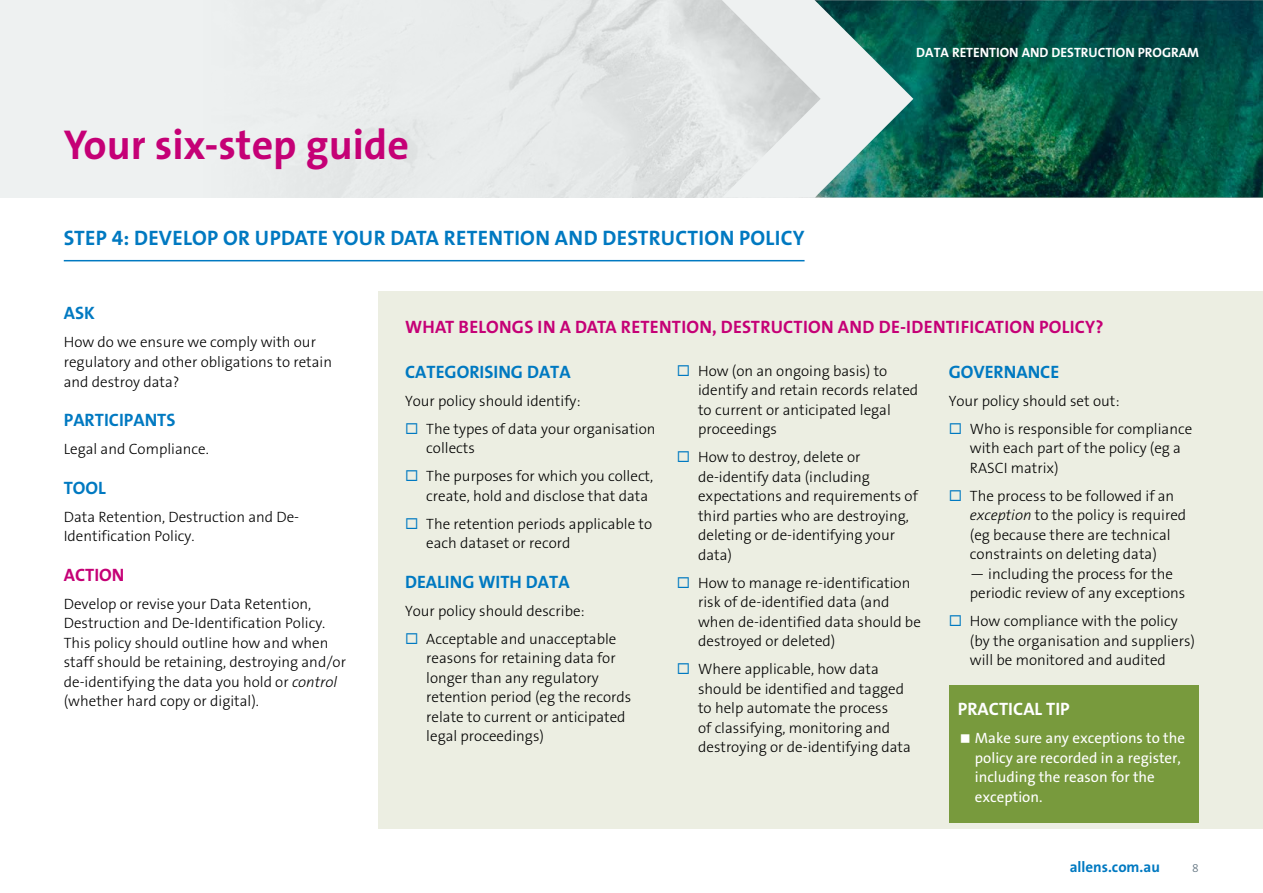
<style>
.page{position:relative;width:1263px;height:893px;background:#fff}
.page>*{position:absolute;margin:0;border:0;box-sizing:border-box;transform-origin:0 0}
.t1{font:700 42px "The Sans B W7";color:#c50076}
.t2{font:700 21px "The Sans B W7";letter-spacing:.015em;color:#0079c1}
.t3{font:700 18px "The Sans B W7";letter-spacing:.015em;color:#c50076}
.t4{font:700 18px "The Sans B W7";color:#0079c1}
.t5{font:700 18px "The Sans B W7";color:#fff}
.t6{font:300 15px/19.5px "The Sans B W3";color:#000}
.t7{font:15px/19.5px "The Sans B W5 Plain";color:#fff}
.t8{font:700 15px "The Sans B W7";color:#0079c1}
.t9{font:700 13.5px "The Sans B W7";color:#fff}
.t10{font:300 12px "The Sans B W3";color:#5c6f7c}
.s1{font-style:italic}
</style>
<div class="page">
<div style="left:0;top:0;width:1263px;height:197px;background:#eef1f1"></div>
<img style="left:316px;top:0;width:406px;height:197px">
<img style="left:913px;top:0;width:350px;height:197px">
<svg style="left:722px;top:0;width:191px;height:198px"></svg>
<div style="left:378px;top:291px;width:885px;height:538px;background:#eceee2"></div>
<hr style="left:64px;top:260px;width:740px;height:1px;background:#0079c1">
<div style="left:949px;top:685px;width:250px;height:52px;background:#789a3d"></div>
<div style="left:949px;top:715px;width:250px;height:108px;background:#789a3d"></div>
<h1 class="t1" style="left:64px;top:117px;width:347px">Your six-step guide</h1>
<h2 class="t2" style="left:64px;top:224px;width:742px">STEP 4: DEVELOP OR UPDATE YOUR DATA RETENTION AND DESTRUCTION POLICY</h2>
<p class="t9" style="left:916px;top:44px;width:284px">DATA RETENTION AND DESTRUCTION PROGRAM</p>
<p class="t4" style="left:64px;top:302px;width:33px">ASK</p>
<p class="t6" style="left:64px;top:333px;width:270px">How do we ensure we comply with our regulatory and other obligations to retain and destroy data?</p>
<p class="t4" style="left:64px;top:408px;width:113px">PARTICIPANTS</p>
<p class="t6" style="left:64px;top:439px;width:147px">Legal and Compliance.</p>
<p class="t4" style="left:64px;top:476px;width:44px">TOOL</p>
<p class="t6" style="left:64px;top:507px;width:237px">Data Retention, Destruction and De-<br>Identification Policy.</p>
<p class="t3" style="left:64px;top:563px;width:62px">ACTION</p>
<p class="t6" style="left:64px;top:594px;width:284px">Develop or revise your Data Retention, Destruction and De-Identification Policy.<br>This policy should outline how and when staff should be retaining, destroying and/or de-identifying the data you hold or <span class="s1">control </span>(whether hard copy or digital).</p>
<p class="t3" style="left:405px;top:315px;width:700px">WHAT BELONGS IN A DATA RETENTION, DESTRUCTION AND DE-IDENTIFICATION POLICY?</p>
<p class="t4" style="left:405px;top:360px;width:167px">CATEGORISING DATA</p>
<p class="t6" style="left:426px;top:387px;width:231px;line-height:28px;text-indent:-21px">Your policy should identify:<br>The types of data your organisation</p>
<p class="t6" style="left:426px;top:434px;width:228px;line-height:28px">collects<br>The purposes for which you collect,</p>
<p class="t6" style="left:426px;top:482px;width:227px;line-height:28px">create, hold and disclose that data<br>The retention periods applicable to</p>
<p class="t6" style="left:426px;top:534px;width:146px">each dataset or record</p>
<p class="t4" style="left:405px;top:570px;width:166px">DEALING WITH DATA</p>
<p class="t6" style="left:426px;top:597px;width:192px;line-height:28px;text-indent:-21px">Your policy should describe:<br>Acceptable and unacceptable</p>
<p class="t6" style="left:426px;top:649px;width:206px">reasons for retaining data for longer than any regulatory retention period (eg the records relate to current or anticipated legal proceedings)</p>
<p class="t6" style="left:698px;top:361px;width:222px">How (on an ongoing basis) to identify and retain records related to current or anticipated legal proceedings</p>
<p class="t6" style="left:698px;top:447px;width:221px">How to destroy, delete or de-identify data (including expectations and requirements of third parties who are destroying, deleting or de-identifying your data)</p>
<p class="t6" style="left:698px;top:573px;width:224px">How to manage re-identification risk of de-identified data (and when de-identified data should be destroyed or deleted)</p>
<p class="t6" style="left:698px;top:659px;width:214px">Where applicable, how data should be identified and tagged to help automate the process<br>of classifying, monitoring and destroying or de-identifying data</p>
<p class="t4" style="left:949px;top:360px;width:112px">GOVERNANCE</p>
<p class="t6" style="left:970px;top:387px;width:224px;line-height:28px;text-indent:-21px">Your policy should set out:<br>Who is responsible for compliance</p>
<p class="t6" style="left:970px;top:439px;width:213px">with each part of the policy (eg a<br>RASCI matrix)</p>
<p class="t6" style="left:970px;top:486px;width:218px">The process to be followed if an <span class="s1">exception</span> to the policy is required (eg because there are technical constraints on deleting data)</p>
<p class="t6" style="left:970px;top:564px;width:217px">— including the process for the periodic review of any exceptions</p>
<p class="t6" style="left:970px;top:612px;width:227px">How compliance with the policy (by the organisation and suppliers) will be monitored and audited</p>
<p class="t5" style="left:958px;top:698px;width:113px">PRACTICAL TIP</p>
<p class="t7" style="left:975px;top:729px;width:212px">Make sure any exceptions to the policy are recorded in a register, including the reason for the exception.</p>
<p class="t8" style="left:1070px;top:857px;width:92px">allens.com.au</p>
<p class="t10" style="left:1192px;top:860px;width:8px">8</p>
</div>
